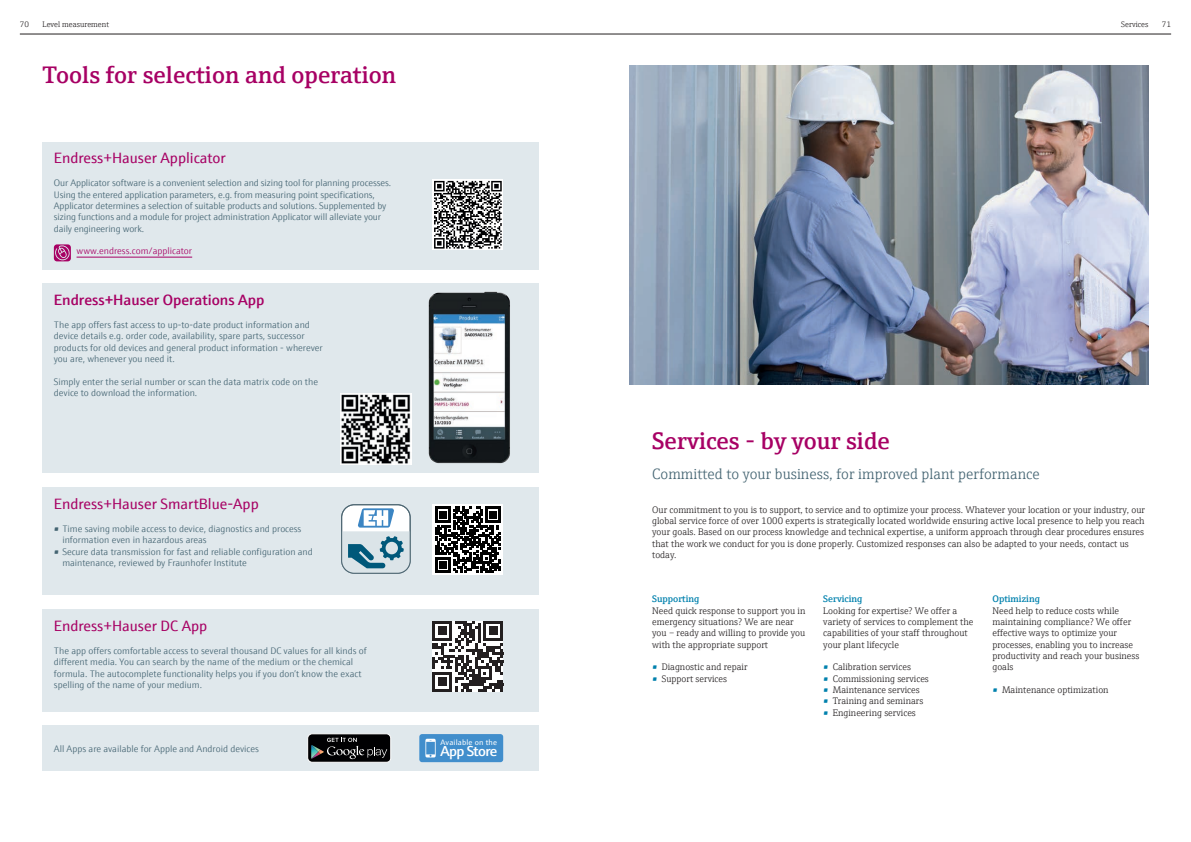
<style>
.page{position:relative;width:1191px;height:842px;background:#fff}
.page>*{position:absolute;margin:0;border:0;box-sizing:border-box;transform-origin:0 0}
.t1{font:600 24px "E+H Serif";color:#a70164}
.t2{font:15px "E+H Sans";color:#a70164}
.t3{font:300 15px "E+H Serif";color:#446472}
.t4{font:600 15px "E+H Sans";color:#a70164}
.t5{font:600 14.5px "E+H Sans";letter-spacing:-.04em;color:#fff}
.t6{font:300 9.5px/11.3px "E+H Sans";color:#446472}
.t7{font:300 9.5px/11.3px "E+H Serif";color:#231f20}
.t8{font:600 9.5px "E+H Serif";color:#0081ad}
.t9{font:300 9.5px "E+H Sans";color:#a70164}
.t10{font:300 8px "E+H Serif";color:#231f20}
.t11{font:7.9px "E+H Sans";letter-spacing:.02em;color:#fff}
.s1{font-weight:600;color:#0081ad}
</style>
<div class="page">
<img style="left:629px;top:66px;width:519px;height:319px">
<hr style="left:20px;top:34px;width:1151px;height:1px;background:#231f20">
<div style="left:43px;top:726px;width:496px;height:45px;background:#e0e8ec"></div>
<div style="left:43px;top:142px;width:496px;height:127px;background:#e0e8ec"></div>
<hr style="left:77px;top:257px;width:115px;height:1px;background:#a70164">
<svg style="left:54px;top:244px;width:17px;height:17px"></svg>
<div style="left:43px;top:609px;width:496px;height:102px;background:#e0e8ec"></div>
<svg style="left:432px;top:179px;width:71px;height:71px"></svg>
<svg style="left:434px;top:181px;width:68px;height:68px;background:#7c7c7c"></svg>
<div style="left:43px;top:283px;width:496px;height:190px;background:#e0e8ec"></div>
<img style="left:341px;top:393px;width:70px;height:71px">
<img style="left:428px;top:291px;width:82px;height:173px">
<div style="left:43px;top:488px;width:496px;height:107px;background:#e0e8ec"></div>
<svg style="left:342px;top:508px;width:68px;height:65px"></svg>
<div style="left:341px;top:505px;width:69px;height:68px;border:1px solid #4d6672;border-radius:13px"></div>
<div style="left:433px;top:505px;width:70px;height:70px;background:linear-gradient(to right,#fff,#fff)"></div>
<svg style="left:435px;top:507px;width:66px;height:66px;background:#515151"></svg>
<div style="left:419px;top:734px;width:84px;height:28px;background:#418ecc;border-radius:3px"></div>
<svg style="left:425px;top:739px;width:11px;height:18px"></svg>
<div style="left:308px;top:734px;width:83px;height:28px;background:#000002;border-radius:4px"></div>
<div style="left:307px;top:733px;width:84px;height:29px;border:1px solid #fff;border-radius:4px"></div>
<svg style="left:311px;top:738px;width:76px;height:21px"></svg>
<svg style="left:432px;top:621px;width:71px;height:70px;background:#828081"></svg>
<p class="t10" style="left:20px;top:18px;width:11px">70</p>
<p class="t10" style="left:43px;top:18px;width:68px">Level measurement</p>
<p class="t10" style="left:1121px;top:18px;width:29px">Services</p>
<p class="t10" style="left:1161px;top:18px;width:11px">71</p>
<h1 class="t1" style="left:43px;top:56px;width:355px">Tools for selection and operation</h1>
<h2 class="t2" style="left:54px;top:147px;width:174px">Endress+Hauser Applicator</h2>
<p class="t6" style="left:54px;top:177px;width:339px">Our Applicator software is a convenient selection and sizing tool for planning processes.<br>Using the entered application parameters, e.g. from measuring point specifications, Applicator determines a selection of suitable products and solutions. Supplemented by sizing functions and a module for project administration Applicator will alleviate your daily engineering work.</p>
<p class="t9" style="left:77px;top:244px;width:117px">www.endress.com/applicator</p>
<h2 class="t4" style="left:54px;top:289px;width:212px">Endress+Hauser Operations App</h2>
<p class="t6" style="left:54px;top:318px;width:270px">The app offers fast access to up-to-date product information and device details e.g. order code, availability, spare parts, successor products for old devices and general product information - wherever you are, whenever you need it.</p>
<p class="t6" style="left:54px;top:375px;width:266px">Simply enter the serial number or scan the data matrix code on the device to download the information.</p>
<h2 class="t2" style="left:54px;top:493px;width:206px">Endress+Hauser SmartBlue-App</h2>
<p class="t6" style="left:62px;top:522px;width:240px;text-indent:-9px">• Time saving mobile access to device, diagnostics and process information even in hazardous areas</p>
<p class="t6" style="left:62px;top:545px;width:252px;text-indent:-9px">• Secure data transmission for fast and reliable configuration and maintenance, reviewed by Fraunhofer Institute</p>
<h2 class="t2" style="left:54px;top:615px;width:155px">Endress+Hauser DC App</h2>
<p class="t6" style="left:54px;top:644px;width:314px">The app offers comfortable access to several thousand DC values for all kinds of different media. You can search by the name of the medium or the chemical formula. The autocomplete functionality helps you if you don’t know the exact spelling of the name of your medium.</p>
<p class="t6" style="left:54px;top:742px;width:206px">All Apps are available for Apple and Android devices</p>
<p class="t11" style="left:440px;top:736px;width:58px">Available on the</p>
<h3 class="t5" style="left:440px;top:740px;width:58px">App Store</h3>
<h1 class="t1" style="left:652px;top:422px;width:239px">Services - by your side</h1>
<h2 class="t3" style="left:652px;top:463px;width:389px">Committed to your business, for improved plant performance</h2>
<p class="t7" style="left:652px;top:503px;width:494px">Our commitment to you is to support, to service and to optimize your process. Whatever your location or your industry, our global service force of over 1000 experts is strategically located worldwide ensuring active local presence to help you reach your goals. Based on our process knowledge and technical expertise, a uniform approach through clear procedures ensures that the work we conduct for you is done properly. Customized responses can also be adapted to your needs, contact us today.</p>
<p class="t8" style="left:652px;top:592px;width:49px">Supporting</p>
<p class="t7" style="left:652px;top:604px;width:155px">Need quick response to support you in emergency situations? We are near you – ready and willing to provide you with the appropriate support</p>
<p class="t7" style="left:652px;top:661px;width:97px"><span class="s1">•</span> Diagnostic and repair</p>
<p class="t7" style="left:652px;top:672px;width:76px"><span class="s1">•</span> Support services</p>
<p class="t8" style="left:992px;top:592px;width:49px">Optimizing</p>
<p class="t7" style="left:992px;top:604px;width:148px">Need help to reduce costs while maintaining compliance? We offer effective ways to optimize your processes, enabling you to increase productivity and reach your business goals</p>
<p class="t7" style="left:992px;top:683px;width:118px"><span class="s1">•</span> Maintenance optimization</p>
<p class="t8" style="left:823px;top:592px;width:41px">Servicing</p>
<p class="t7" style="left:823px;top:604px;width:152px">Looking for expertise? We offer a variety of services to complement the capabilities of your staff throughout your plant lifecycle</p>
<p class="t7" style="left:823px;top:661px;width:89px"><span class="s1">•</span> Calibration services</p>
<p class="t7" style="left:823px;top:672px;width:107px"><span class="s1">•</span> Commissioning services</p>
<p class="t7" style="left:823px;top:683px;width:98px"><span class="s1">•</span> Maintenance services</p>
<p class="t7" style="left:823px;top:695px;width:101px"><span class="s1">•</span> Training and seminars</p>
<p class="t7" style="left:823px;top:706px;width:94px"><span class="s1">•</span> Engineering services</p>
</div>
